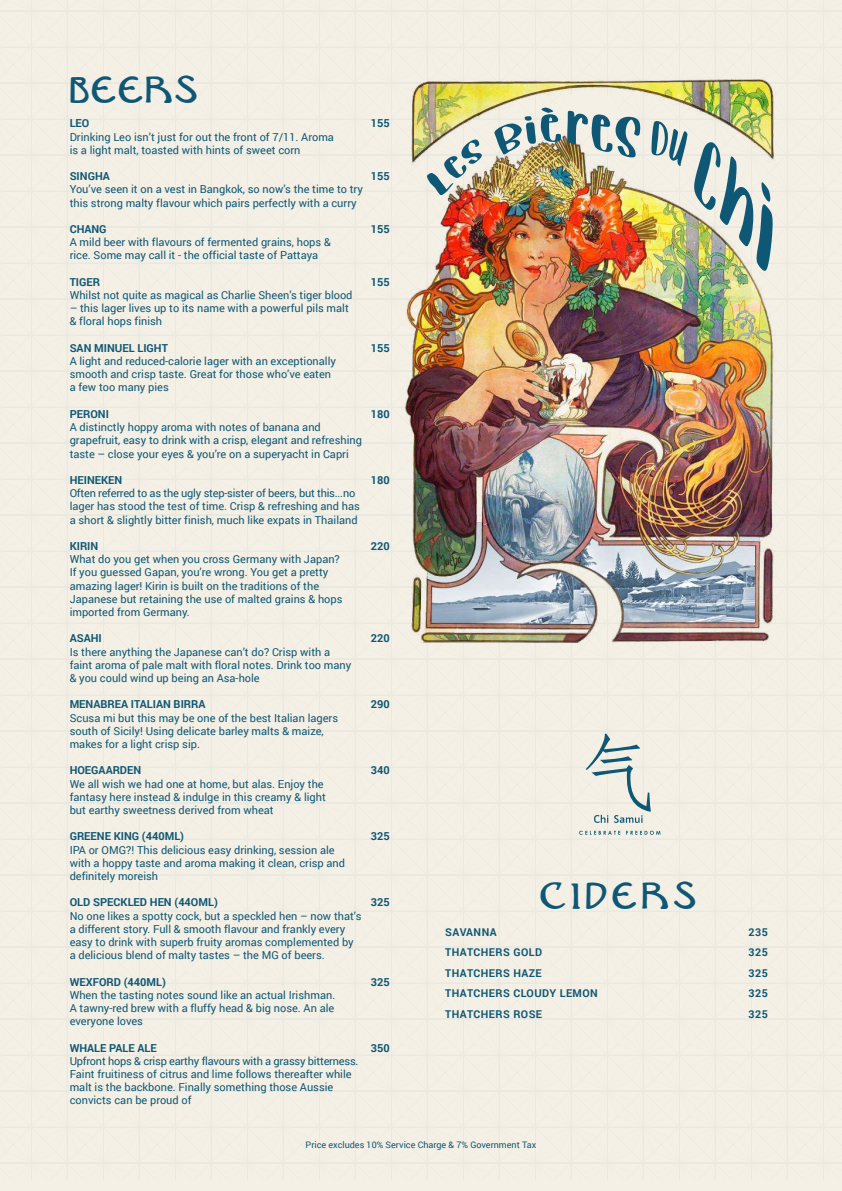
<style>
.page{position:relative;width:842px;height:1191px;background:#fff}
.page>*{position:absolute;margin:0;border:0;box-sizing:border-box;transform-origin:0 0}
.t1{font:45px "Nouveau Uncial Caps";letter-spacing:.1em;color:#0f5875}
.t2{font:11px/13.2px "Roboto";color:#0f5875}
.t3{font:700 11px "Roboto";color:#0f5875}
.t4{font:700 10.8px "Roboto";letter-spacing:.04em;color:#0f5875}
.t5{font:9px "Roboto";color:#0f5875}
</style>
<div class="page">
<div style="left:0;top:0;width:842px;height:1179px;background:#f5f0e5"></div>
<img style="left:387px;top:68px;width:412px;height:599px">
<svg style="left:427px;top:139px;width:55px;height:56px"></svg>
<svg style="left:494px;top:87px;width:146px;height:70px"></svg>
<svg style="left:651px;top:121px;width:36px;height:45px"></svg>
<img style="left:694px;top:142px;width:79px;height:129px">
<svg style="left:579px;top:831px;width:41px;height:4px"></svg>
<svg style="left:626px;top:831px;width:34px;height:4px"></svg>
<svg style="left:586px;top:733px;width:65px;height:90px"></svg>
<h1 class="t1" style="left:70px;top:62px;width:129px">BEERS</h1>
<p class="t3" style="left:70px;top:116px;width:21px">LEO</p>
<p class="t3" style="left:371px;top:116px;width:20px">155</p>
<p class="t2" style="left:70px;top:130px;width:266px">Drinking Leo isn’t just for out the front of 7/11. Aroma is a light malt, toasted with hints of sweet corn</p>
<p class="t3" style="left:70px;top:169px;width:42px">SINGHA</p>
<p class="t3" style="left:371px;top:169px;width:20px">155</p>
<p class="t2" style="left:70px;top:182px;width:295px">You’ve seen it on a vest in Bangkok, so now’s the time to try this strong malty flavour which pairs perfectly with a curry</p>
<p class="t3" style="left:70px;top:221px;width:38px">CHANG</p>
<p class="t3" style="left:371px;top:221px;width:20px">155</p>
<p class="t2" style="left:70px;top:235px;width:263px">A mild beer with flavours of fermented grains, hops &amp; rice. Some may call it - the official taste of Pattaya</p>
<p class="t3" style="left:70px;top:274px;width:32px">TIGER</p>
<p class="t3" style="left:371px;top:274px;width:20px">155</p>
<p class="t2" style="left:70px;top:288px;width:284px">Whilst not quite as magical as Charlie Sheen’s tiger blood</p>
<p class="t2" style="left:70px;top:301px;width:281px">– this lager lives up to its name with a powerful pils malt &amp; floral hops finish</p>
<p class="t3" style="left:70px;top:340px;width:100px">SAN MINUEL LIGHT</p>
<p class="t3" style="left:371px;top:340px;width:20px">155</p>
<p class="t2" style="left:70px;top:354px;width:268px">A light and reduced-calorie lager with an exceptionally smooth and crisp taste. Great for those who’ve eaten a few too many pies</p>
<p class="t3" style="left:70px;top:406px;width:41px">PERONI</p>
<p class="t3" style="left:371px;top:406px;width:20px">180</p>
<p class="t2" style="left:70px;top:420px;width:294px">A distinctly hoppy aroma with notes of banana and grapefruit, easy to drink with a crisp, elegant and refreshing taste – close your eyes &amp; you’re on a superyacht in Capri</p>
<p class="t3" style="left:70px;top:472px;width:54px">HEINEKEN</p>
<p class="t3" style="left:371px;top:472px;width:20px">180</p>
<p class="t2" style="left:70px;top:486px;width:292px">Often referred to as the ugly step-sister of beers, but this...no lager has stood the test of time. Crisp &amp; refreshing and has a short &amp; slightly bitter finish, much like expats in Thailand</p>
<p class="t3" style="left:70px;top:538px;width:30px">KIRIN</p>
<p class="t3" style="left:371px;top:538px;width:20px">220</p>
<p class="t2" style="left:70px;top:552px;width:274px">What do you get when you cross Germany with Japan?<br>If you guessed Gapan, you’re wrong. You get a pretty amazing lager! Kirin is built on the traditions of the Japanese but retaining the use of malted grains &amp; hops imported from Germany.</p>
<p class="t3" style="left:70px;top:631px;width:34px">ASAHI</p>
<p class="t3" style="left:371px;top:631px;width:20px">220</p>
<p class="t2" style="left:70px;top:644px;width:283px">Is there anything the Japanese can’t do? Crisp with a faint aroma of pale malt with floral notes. Drink too many &amp; you could wind up being an Asa-hole</p>
<p class="t3" style="left:70px;top:697px;width:137px">MENABREA ITALIAN BIRRA</p>
<p class="t3" style="left:371px;top:697px;width:20px">290</p>
<p class="t2" style="left:70px;top:710px;width:270px">Scusa mi but this may be one of the best Italian lagers south of Sicily! Using delicate barley malts &amp; maize, makes for a light crisp sip.</p>
<p class="t3" style="left:70px;top:763px;width:73px">HOEGAARDEN</p>
<p class="t3" style="left:371px;top:763px;width:20px">340</p>
<p class="t2" style="left:70px;top:776px;width:258px">We all wish we had one at home, but alas. Enjoy the fantasy here instead &amp; indulge in this creamy &amp; light but earthy sweetness derived from wheat</p>
<p class="t3" style="left:70px;top:829px;width:116px">GREENE KING (440ML)</p>
<p class="t3" style="left:371px;top:829px;width:20px">325</p>
<p class="t2" style="left:70px;top:842px;width:277px">IPA or OMG?! This delicious easy drinking, session ale with a hoppy taste and aroma making it clean, crisp and definitely moreish</p>
<p class="t3" style="left:70px;top:895px;width:150px">OLD SPECKLED HEN (44OML)</p>
<p class="t3" style="left:371px;top:895px;width:20px">325</p>
<p class="t2" style="left:70px;top:908px;width:293px">No one likes a spotty cock, but a speckled hen – now that’s a different story. Full &amp; smooth flavour and frankly every easy to drink with superb fruity aromas complemented by a delicious blend of malty tastes – the MG of beers.</p>
<p class="t3" style="left:70px;top:974px;width:98px">WEXFORD (440ML)</p>
<p class="t3" style="left:371px;top:974px;width:20px">325</p>
<p class="t2" style="left:70px;top:988px;width:267px;text-align:justify">When the tasting notes sound like an actual Irishman.<br>A tawny-red brew with a fluffy head &amp; big nose. An ale everyone loves</p>
<p class="t3" style="left:70px;top:1040px;width:89px">WHALE PALE ALE</p>
<p class="t3" style="left:371px;top:1040px;width:20px">350</p>
<p class="t2" style="left:70px;top:1054px;width:290px">Upfront hops &amp; crisp earthy flavours with a grassy bitterness.<br>Faint fruitiness of citrus and lime follows thereafter while malt is the backbone. Finally something those Aussie convicts can be proud of</p>
<p class="t5" style="left:306px;top:1138px;width:232px">Price excludes 10% Service Charge &amp; 7% Government Tax</p>
<h1 class="t1" style="left:540px;top:868px;width:158px">CIDERS</h1>
<p class="t4" style="left:445px;top:924px;width:53px">SAVANNA</p>
<p class="t4" style="left:749px;top:924px;width:21px">235</p>
<p class="t4" style="left:445px;top:945px;width:98px">THATCHERS GOLD</p>
<p class="t4" style="left:749px;top:945px;width:21px">325</p>
<p class="t4" style="left:445px;top:965px;width:98px">THATCHERS HAZE</p>
<p class="t4" style="left:749px;top:965px;width:21px">325</p>
<p class="t4" style="left:445px;top:986px;width:154px">THATCHERS CLOUDY LEMON</p>
<p class="t4" style="left:749px;top:986px;width:21px">325</p>
<p class="t4" style="left:445px;top:1006px;width:98px">THATCHERS ROSE</p>
<p class="t4" style="left:749px;top:1006px;width:21px">325</p>
</div>
